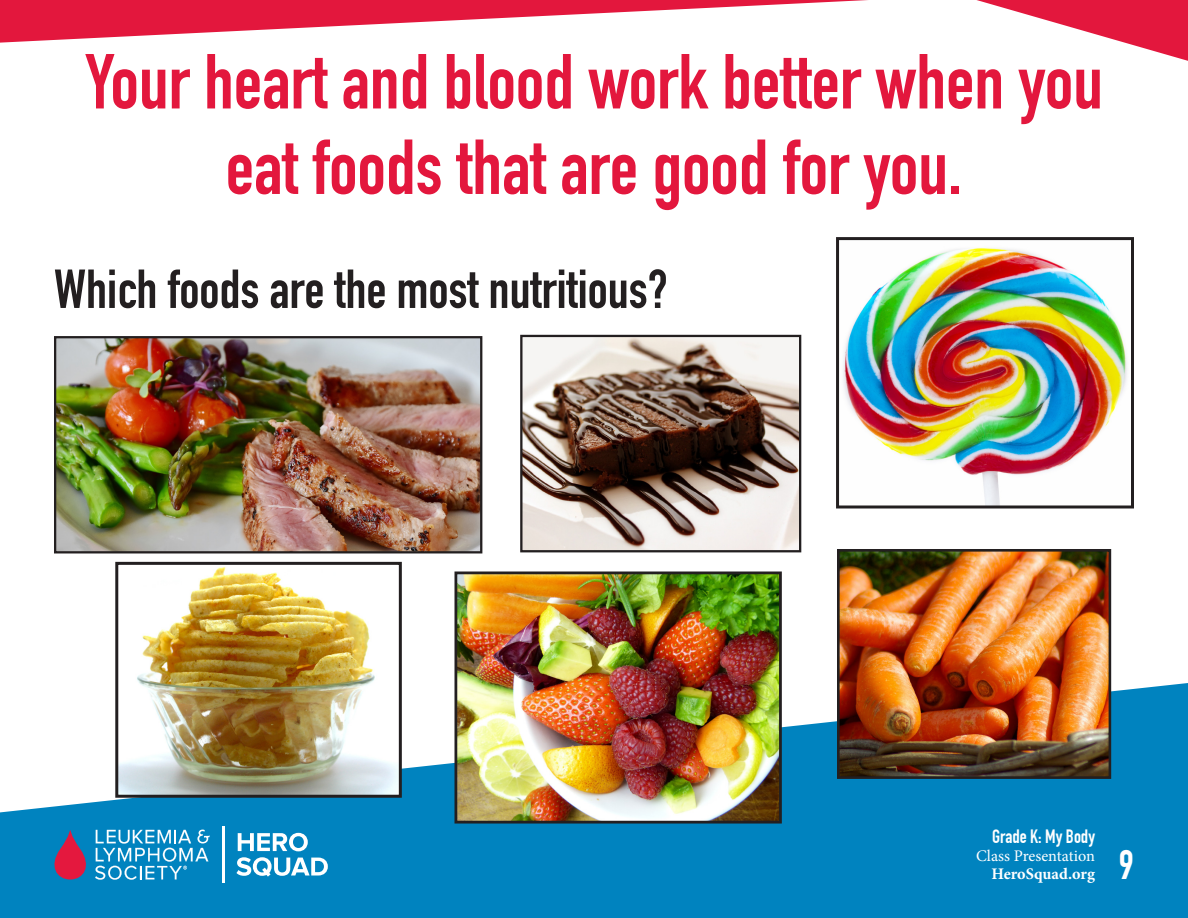
<style>
.page{position:relative;width:1188px;height:918px;background:#fff}
.page>*{position:absolute;margin:0;border:0;box-sizing:border-box;transform-origin:0 0}
.t1{font:76.5px/85.5px "DIN Engschrift Std";color:#e3173d;text-align:center}
.t2{font:54px "DIN Engschrift Std";color:#231f20}
.t3{font:40.5px "DIN Engschrift Std";color:#fff}
.t4{font:18.9px "DIN Engschrift Std";color:#fff}
.t5{font:16.2px "Minion Pro";color:#fff}
.t6{font:700 16.2px "Minion Pro";letter-spacing:-.005em;color:#fff}
</style>
<div class="page">
<svg style="left:0;top:0;width:1188px;height:61px"></svg>
<svg style="left:0;top:682px;width:1188px;height:236px;background:#2394c7"></svg>
<svg style="left:48px;top:829px;width:162px;height:51px;background:#458bba"></svg>
<hr style="left:222px;top:826px;width:3px;height:57px;background:#fff">
<svg style="left:238px;top:833px;width:70px;height:18px"></svg>
<svg style="left:236px;top:857px;width:92px;height:20px"></svg>
<img style="left:841px;top:553px;width:266px;height:222px">
<div style="left:837px;top:549px;width:274px;height:230px;border:3px solid #231f20"></div>
<img style="left:459px;top:576px;width:319px;height:244px">
<div style="left:455px;top:572px;width:327px;height:252px;border:3px solid #231f20"></div>
<img style="left:57px;top:339px;width:422px;height:211px">
<div style="left:54px;top:336px;width:428px;height:217px;border:2px solid #231f20"></div>
<img style="left:119px;top:567px;width:279px;height:227px">
<div style="left:115px;top:562px;width:287px;height:236px;border:3px solid #231f20"></div>
<img style="left:843px;top:248px;width:284px;height:256px">
<div style="left:836px;top:237px;width:298px;height:271px;border:3px solid #231f20"></div>
<img style="left:523px;top:338px;width:275px;height:211px">
<div style="left:520px;top:335px;width:281px;height:217px;border:2px solid #231f20"></div>
<p class="t1" style="left:85px;top:39px;width:1019px">Your heart and blood work better when you eat foods that are good for you.</p>
<p class="t2" style="left:54px;top:257px;width:615px">Which foods are the most nutritious?</p>
<p class="t4" style="left:992px;top:825px;width:104px">Grade K: My Body</p>
<p class="t5" style="left:976px;top:845px;width:120px">Class Presentation</p>
<p class="t6" style="left:991px;top:862px;width:105px">HeroSquad.org</p>
<p class="t3" style="left:1119px;top:841px;width:17px">9</p>
</div>
